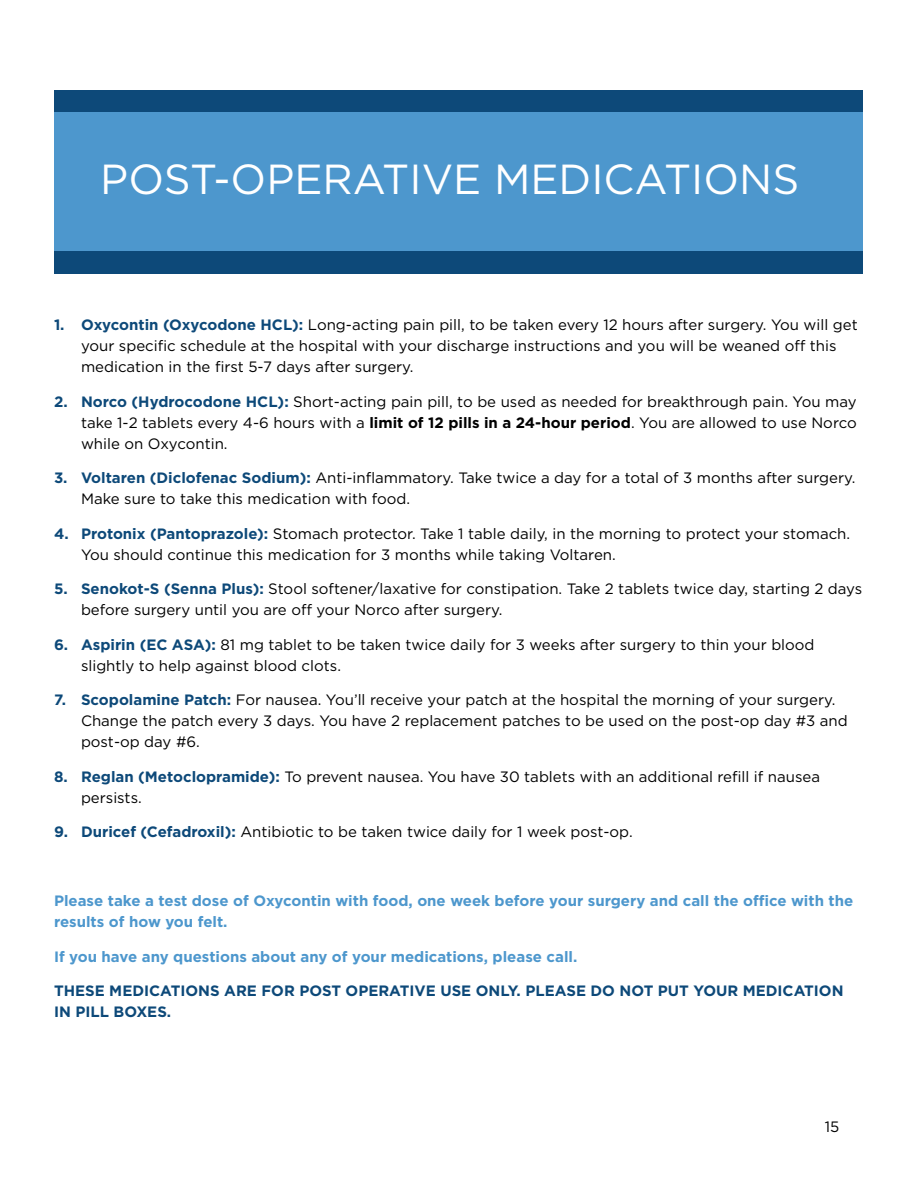
<style>
.page{position:relative;width:918px;height:1188px;background:#fff}
.page>*{position:absolute;margin:0;border:0;box-sizing:border-box;transform-origin:0 0}
.t1{font:42px "Gotham";color:#fff}
.t2{font:15px/21px "Gotham";color:#000}
.t3{font:700 15px/21px "Gotham";color:#4d97cd}
.t4{font:700 15px/21px "Gotham";color:#0d4979}
.s1{font-weight:700;color:#0d4979}
.s2{font-weight:700}
</style>
<div class="page">
<div style="left:55px;top:91px;width:808px;height:30px;background:#0d4979"></div>
<div style="left:55px;top:243px;width:808px;height:30px;background:#0d4979"></div>
<div style="left:55px;top:112px;width:808px;height:139px;background:#4d97cd"></div>
<h1 class="t1" style="left:100px;top:152px;width:700px">POST-OPERATIVE MEDICATIONS</h1>
<p class="t2" style="left:81px;top:314px;width:778px;text-indent:-27px"><span class="s1">1. Oxycontin (Oxycodone HCL):</span> Long-acting pain pill, to be taken every 12 hours after surgery. You will get your specific schedule at the hospital with your discharge instructions and you will be weaned off this medication in the first 5-7 days after surgery.</p>
<p class="t2" style="left:81px;top:390px;width:777px;text-align:justify;text-indent:-27px"><span class="s1">2. Norco (Hydrocodone HCL):</span> Short-acting pain pill, to be used as needed for breakthrough pain. You may take 1-2 tablets every 4-6 hours with a <span class="s2">limit of 12 pills in a 24-hour period</span>. You are allowed to use Norco while on Oxycontin.</p>
<p class="t2" style="left:81px;top:467px;width:776px;text-indent:-27px"><span class="s1">3. Voltaren (Diclofenac Sodium):</span> Anti-inflammatory. Take twice a day for a total of 3 months after surgery.<br>Make sure to take this medication with food.</p>
<p class="t2" style="left:81px;top:522px;width:771px;text-indent:-27px"><span class="s1">4. Protonix (Pantoprazole):</span> Stomach protector. Take 1 table daily, in the morning to protect your stomach.<br>You should continue this medication for 3 months while taking Voltaren.</p>
<p class="t2" style="left:81px;top:578px;width:783px;text-indent:-27px"><span class="s1">5. Senokot-S (Senna Plus):</span> Stool softener/laxative for constipation. Take 2 tablets twice day, starting 2 days before surgery until you are off your Norco after surgery.</p>
<p class="t2" style="left:81px;top:633px;width:735px;text-indent:-27px"><span class="s1">6. Aspirin (EC ASA):</span> 81 mg tablet to be taken twice daily for 3 weeks after surgery to thin your blood slightly to help against blood clots.</p>
<p class="t2" style="left:81px;top:689px;width:768px;text-indent:-27px"><span class="s1">7. Scopolamine Patch:</span> For nausea. You’ll receive your patch at the hospital the morning of your surgery.<br>Change the patch every 3 days. You have 2 replacement patches to be used on the post-op day #3 and post-op day #6.</p>
<p class="t2" style="left:81px;top:765px;width:741px;text-indent:-27px"><span class="s1">8. Reglan (Metoclopramide):</span> To prevent nausea. You have 30 tablets with an additional refill if nausea persists.</p>
<p class="t2" style="left:54px;top:821px;width:580px"><span class="s1">9. Duricef (Cefadroxil):</span> Antibiotic to be taken twice daily for 1 week post-op.</p>
<p class="t3" style="left:54px;top:890px;width:801px">Please take a test dose of Oxycontin with food, one week before your surgery and call the office with the results of how you felt.</p>
<p class="t3" style="left:54px;top:946px;width:525px">If you have any questions about any of your medications, please call.</p>
<p class="t4" style="left:54px;top:980px;width:791px">THESE MEDICATIONS ARE FOR POST OPERATIVE USE ONLY. PLEASE DO NOT PUT YOUR MEDICATION<br>IN PILL BOXES.</p>
<p class="t2" style="left:825px;top:1116px;width:16px">15</p>
</div>
